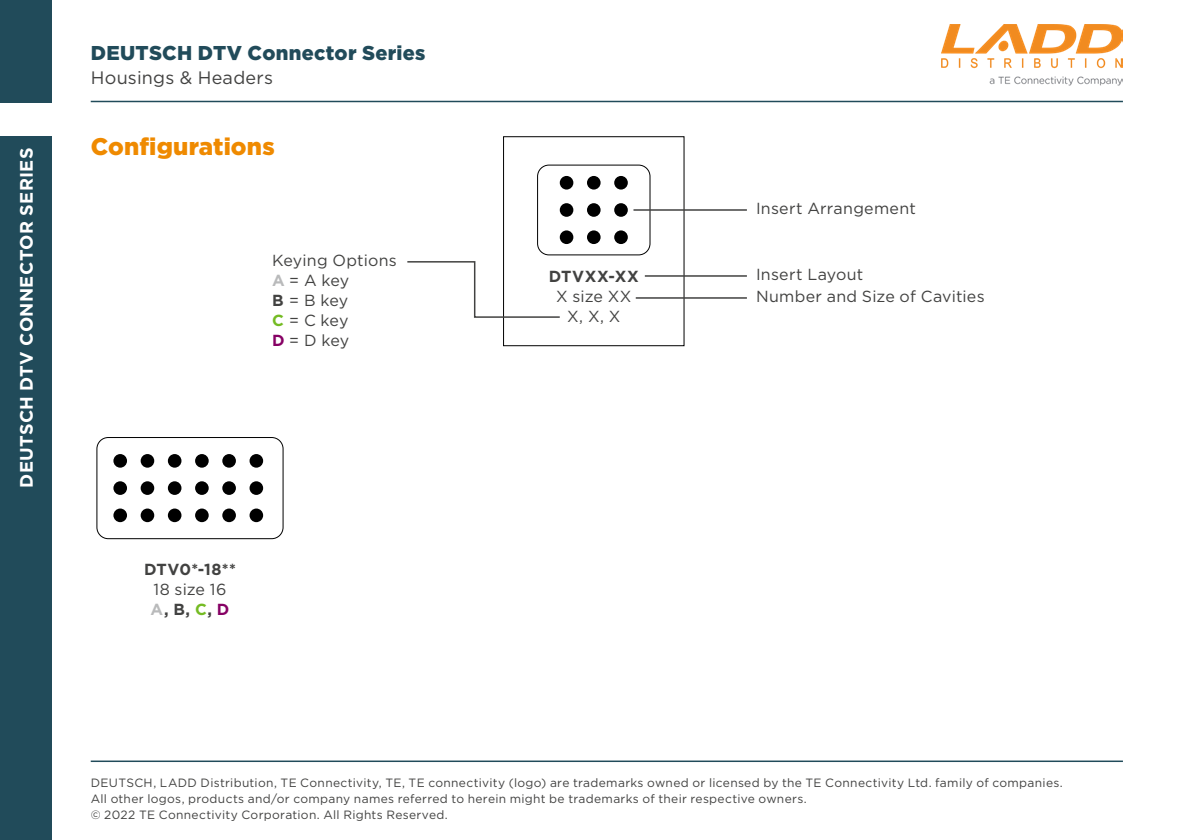
<style>
.page{position:relative;width:1191px;height:840px;background:#fff}
.page>*{position:absolute;margin:0;border:0;box-sizing:border-box;transform-origin:0 0}
.t1{font:900 24px "Gotham";letter-spacing:.005em;color:#ef8a00}
.t2{font:900 20px "Gotham";letter-spacing:.01em;color:#214b5a}
.t3{font:700 18px "Gotham";letter-spacing:.02em;color:#fff}
.t4{font:18px "Gotham";letter-spacing:.015em;color:#424241}
.t5{font:16px/20px "Gotham";letter-spacing:.015em;color:#424241}
.t6{font:16px/20px "Gotham";letter-spacing:-.005em;color:#424241}
.t7{font:700 16px "Gotham";letter-spacing:.04em;color:#424241}
.t8{font:12px/16px "Gotham";letter-spacing:.025em;color:#424241}
.s1{font-weight:700;color:#b9babb}
.s2{font-weight:700}
.s3{font-weight:700;color:#74bb23}
.s4{font-weight:700;color:#860164}
</style>
<div class="page">
<div style="left:0;top:0;width:51px;height:102px;background:#214b5a"></div>
<div style="left:0;top:136px;width:51px;height:703px;background:#214b5a"></div>
<hr style="left:91px;top:101px;width:1032px;height:1px;background:#214b5a">
<img style="left:941px;top:25px;width:182px;height:61px">
<hr style="left:91px;top:760px;width:1032px;height:1px;background:#214b5a">
<div style="left:537px;top:164px;width:113px;height:91px;border:1px solid #000;border-radius:11px"></div>
<div style="left:560px;top:176px;width:13px;height:13px;background:#000;border-radius:50%"></div>
<div style="left:560px;top:203px;width:13px;height:14px;background:#000;border-radius:50%"></div>
<div style="left:587px;top:176px;width:13px;height:13px;background:#000;border-radius:50%"></div>
<div style="left:587px;top:203px;width:13px;height:14px;background:#000;border-radius:50%"></div>
<div style="left:614px;top:176px;width:14px;height:13px;background:#000;border-radius:50%"></div>
<div style="left:614px;top:203px;width:14px;height:14px;background:#000;border-radius:50%"></div>
<div style="left:560px;top:230px;width:13px;height:14px;background:#000;border-radius:50%"></div>
<div style="left:587px;top:230px;width:13px;height:14px;background:#000;border-radius:50%"></div>
<div style="left:614px;top:230px;width:14px;height:14px;background:#000;border-radius:50%"></div>
<div style="left:503px;top:136px;width:181px;height:210px;border:1px solid #000"></div>
<hr style="left:633px;top:209px;width:114px;height:2px;background:#424241">
<hr style="left:645px;top:275px;width:102px;height:1px;background:#424241">
<hr style="left:636px;top:297px;width:111px;height:1px;background:#424241">
<svg style="left:407px;top:260px;width:153px;height:58px"></svg>
<div style="left:96px;top:437px;width:187px;height:102px;border:1px solid #000;border-radius:11px"></div>
<div style="left:113px;top:454px;width:14px;height:13px;background:#000;border-radius:50%"></div>
<div style="left:113px;top:481px;width:14px;height:13px;background:#000;border-radius:50%"></div>
<div style="left:141px;top:454px;width:13px;height:13px;background:#000;border-radius:50%"></div>
<div style="left:141px;top:481px;width:13px;height:13px;background:#000;border-radius:50%"></div>
<div style="left:168px;top:454px;width:13px;height:13px;background:#000;border-radius:50%"></div>
<div style="left:168px;top:481px;width:13px;height:13px;background:#000;border-radius:50%"></div>
<div style="left:113px;top:508px;width:14px;height:14px;background:#000;border-radius:50%"></div>
<div style="left:141px;top:508px;width:13px;height:14px;background:#000;border-radius:50%"></div>
<div style="left:168px;top:508px;width:13px;height:14px;background:#000;border-radius:50%"></div>
<div style="left:195px;top:454px;width:14px;height:13px;background:#000;border-radius:50%"></div>
<div style="left:195px;top:481px;width:14px;height:13px;background:#000;border-radius:50%"></div>
<div style="left:222px;top:454px;width:14px;height:13px;background:#000;border-radius:50%"></div>
<div style="left:222px;top:481px;width:14px;height:13px;background:#000;border-radius:50%"></div>
<div style="left:249px;top:454px;width:14px;height:13px;background:#000;border-radius:50%"></div>
<div style="left:249px;top:481px;width:14px;height:13px;background:#000;border-radius:50%"></div>
<div style="left:195px;top:508px;width:14px;height:14px;background:#000;border-radius:50%"></div>
<div style="left:222px;top:508px;width:14px;height:14px;background:#000;border-radius:50%"></div>
<div style="left:249px;top:508px;width:14px;height:14px;background:#000;border-radius:50%"></div>
<h3 class="t3" style="left:14px;top:487px;width:341px;rotate:-90deg">DEUTSCH DTV CONNECTOR SERIES</h3>
<h2 class="t2" style="left:91px;top:39px;width:336px">DEUTSCH DTV Connector Series</h2>
<h3 class="t4" style="left:91px;top:66px;width:184px">Housings &amp; Headers</h3>
<h1 class="t1" style="left:91px;top:130px;width:185px">Configurations</h1>
<h3 class="t6" style="left:272px;top:250px;width:126px">Keying Options<br><span class="s1">A</span> = A key<br><span class="s2">B</span> = B key<br><span class="s3">C</span> = C key<br><span class="s4">D</span> = D key</h3>
<h3 class="t7" style="left:144px;top:558px;width:93px">DTV0*-18**</h3>
<h3 class="t5" style="left:151px;top:578px;width:80px">18 size 16<br><span class="s1">A</span><span class="s2">, B,</span> <span class="s3">C</span><span class="s2">,</span> <span class="s4">D</span></h3>
<h3 class="t7" style="left:549px;top:266px;width:92px">DTVXX-XX</h3>
<h3 class="t5" style="left:556px;top:286px;width:77px;text-align:center">X size XX<br>X, X, X</h3>
<h3 class="t5" style="left:756px;top:198px;width:161px">Insert Arrangement</h3>
<h3 class="t5" style="left:756px;top:263px;width:230px;line-height:22px">Insert Layout<br>Number and Size of Cavities</h3>
<p class="t8" style="left:91px;top:774px;width:973px">DEUTSCH, LADD Distribution, TE Connectivity, TE, TE connectivity (logo) are trademarks owned or licensed by the TE Connectivity Ltd. family of companies.<br>All other logos, products and/or company names referred to herein might be trademarks of their respective owners.<br>© 2022 TE Connectivity Corporation. All Rights Reserved.</p>
</div>
